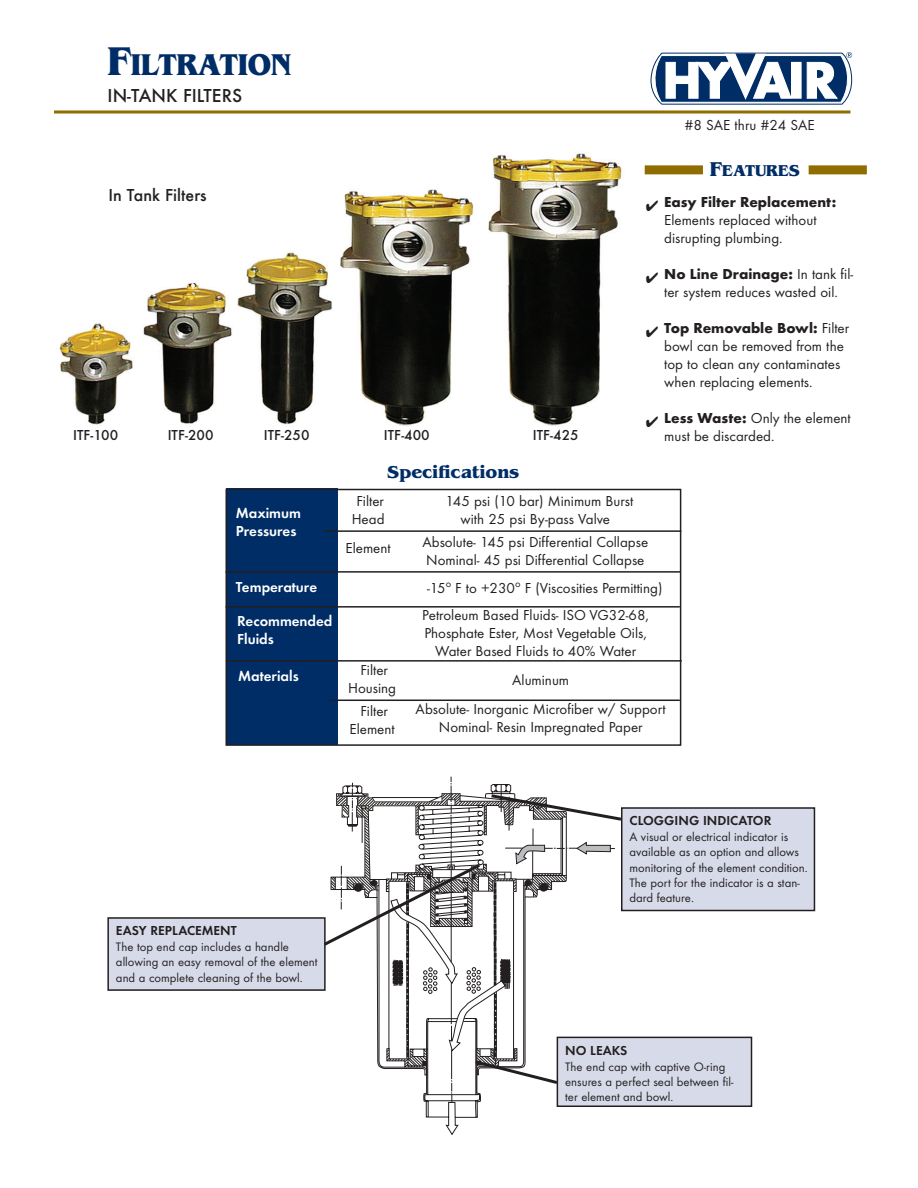
<style>
.page{position:relative;width:918px;height:1188px;background:#fff}
.page>*{position:absolute;margin:0;border:0;box-sizing:border-box;transform-origin:0 0}
.t1{font:700 31.5px "Benguiat";color:#002d66;scale:.95 1}
.t2{font:500 19.5px "Futura T";color:#231f20}
.t3{font:700 18px "Benguiat";color:#002d66}
.t4{font:500 18px "Futura T";color:#231f20}
.t5{font:700 16.5px "Benguiat";color:#002d66}
.t6{font:15px/18px "Futura T";color:#231f20;text-align:center}
.t7{font:600 15px/18px "Futura T";color:#fff}
.t8{font:500 15px "Futura T";color:#231f20}
.t9{font:700 15px "Futura T";color:#231f20}
.t10{font:600 13.5px "Futura T";color:#231f20}
.t11{font:12.75px/15.3px "Futura T";color:#231f20}
.s1{font-size:42px}
.s2{font-size:21px}
.s3{font-weight:700}
</style>
<div class="page">
<div style="left:226px;top:488px;width:112px;height:257px;background:#002d66"></div>
<img style="left:59px;top:153px;width:563px;height:273px">
<div style="left:226px;top:489px;width:455px;height:257px;border:2px solid #231f20"></div>
<hr style="left:226px;top:571px;width:455px;height:2px;background:#231f20">
<hr style="left:325px;top:530px;width:356px;height:2px;background:#231f20">
<hr style="left:329px;top:700px;width:351px;height:1px;background:#231f20">
<hr style="left:226px;top:660px;width:456px;height:2px;background:#231f20">
<hr style="left:226px;top:606px;width:454px;height:2px;background:#231f20">
<svg style="left:650px;top:52px;width:203px;height:53px"></svg>
<hr style="left:54px;top:110px;width:796px;height:3px;background:#906d00">
<div style="left:645px;top:165px;width:58px;height:9px;background:#906d00"></div>
<div style="left:809px;top:165px;width:58px;height:9px;background:#906d00"></div>
<div style="left:108px;top:918px;width:217px;height:72px;background:#d7dbe9"></div>
<div style="left:107px;top:917px;width:219px;height:74px;border:2px solid #231f20"></div>
<div style="left:622px;top:808px;width:192px;height:102px;background:#d7dbe9"></div>
<div style="left:621px;top:807px;width:194px;height:104px;border:2px solid #231f20"></div>
<div style="left:557px;top:1037px;width:194px;height:69px;background:#d7dbe9"></div>
<div style="left:557px;top:1037px;width:195px;height:70px;border:2px solid #231f20"></div>
<svg style="left:320px;top:777px;width:304px;height:358px"></svg>
<h1 class="t1" style="left:108px;top:53px;width:195px"><span class="s1">F</span>ILTRATION</h1>
<h2 class="t2" style="left:108px;top:88px;width:136px">IN-TANK FILTERS</h2>
<p class="t4" style="left:108px;top:188px;width:100px">In Tank Filters</p>
<p class="t8" style="left:73px;top:429px;width:47px">ITF-100</p>
<p class="t8" style="left:168px;top:429px;width:47px">ITF-200</p>
<p class="t8" style="left:264px;top:429px;width:47px">ITF-250</p>
<p class="t8" style="left:384px;top:429px;width:47px">ITF-400</p>
<p class="t8" style="left:533px;top:429px;width:47px">ITF-425</p>
<p class="t7" style="left:236px;top:505px;width:67px">Maximum<br>Pressures</p>
<p class="t3" style="left:387px;top:465px;width:134px">Specifications</p>
<p class="t6" style="left:352px;top:493px;width:34px">Filter<br>Head</p>
<p class="t6" style="left:346px;top:540px;width:47px">Element</p>
<p class="t6" style="left:446px;top:493px;width:189px">145 psi (10 bar) Minimum Burst with 25 psi By-pass Valve</p>
<p class="t6" style="left:422px;top:534px;width:227px;text-align:left">Absolute- 145 psi Differential Collapse<br>Nominal- 45 psi Differential Collapse</p>
<p class="t6" style="left:685px;top:117px;width:132px">#8 SAE thru #24 SAE</p>
<p class="t5" style="left:710px;top:164px;width:91px"><span class="s2">F</span>EATURES</p>
<p class="t9" style="left:664px;top:196px;width:174px">Easy Filter Replacement:</p>
<p class="t6" style="left:664px;top:212px;width:154px;text-align:left">Elements replaced without disrupting plumbing.</p>
<p class="t6" style="left:664px;top:266px;width:191px;text-align:left"><span class="s3">No Line Drainage:</span> In tank fil&shy;ter system reduces wasted oil.</p>
<p class="t6" style="left:664px;top:320px;width:187px;text-align:left"><span class="s3">Top Removable Bowl:</span> Filter bowl can be removed from the top to clean any contaminates when replacing elements.</p>
<p class="t6" style="left:664px;top:410px;width:188px;text-align:left"><span class="s3">Less Waste:</span> Only the element must be discarded.</p>
<p class="t7" style="left:236px;top:579px;width:83px">Temperature</p>
<p class="t7" style="left:237px;top:613px;width:97px">Recommended<br>Fluids</p>
<p class="t6" style="left:422px;top:608px;width:228px">Petroleum Based Fluids- ISO VG32-68,<br>Phosphate Ester, Most Vegetable Oils,<br>Water Based Fluids to 40% Water</p>
<p class="t7" style="left:238px;top:668px;width:62px">Materials</p>
<p class="t6" style="left:416px;top:667px;width:252px;line-height:28.5px">Aluminum<br>Absolute- Inorganic Microfiber w/ Support</p>
<p class="t6" style="left:439px;top:719px;width:205px">Nominal- Resin Impregnated Paper</p>
<p class="t6" style="left:427px;top:581px;width:237px">-15<sup>o</sup> F to +230<sup>o</sup> F (Viscosities Permitting)</p>
<p class="t6" style="left:348px;top:663px;width:50px">Filter<br>Housing</p>
<p class="t6" style="left:350px;top:703px;width:47px">Filter<br>Element</p>
<p class="t10" style="left:116px;top:925px;width:122px">EASY REPLACEMENT</p>
<p class="t11" style="left:116px;top:940px;width:203px">The top end cap includes a handle allowing an easy removal of the element and a complete cleaning of the bowl.</p>
<p class="t10" style="left:630px;top:815px;width:143px">CLOGGING INDICATOR</p>
<p class="t11" style="left:630px;top:830px;width:180px">A visual or electrical indicator is available as an option and allows monitoring of the element condition.<br>The port for the indicator is a stan&shy;dard feature.</p>
<p class="t10" style="left:565px;top:1045px;width:64px">NO LEAKS</p>
<p class="t11" style="left:565px;top:1060px;width:170px">The end cap with captive O-ring ensures a perfect seal between fil&shy;ter element and bowl.</p>
</div>
